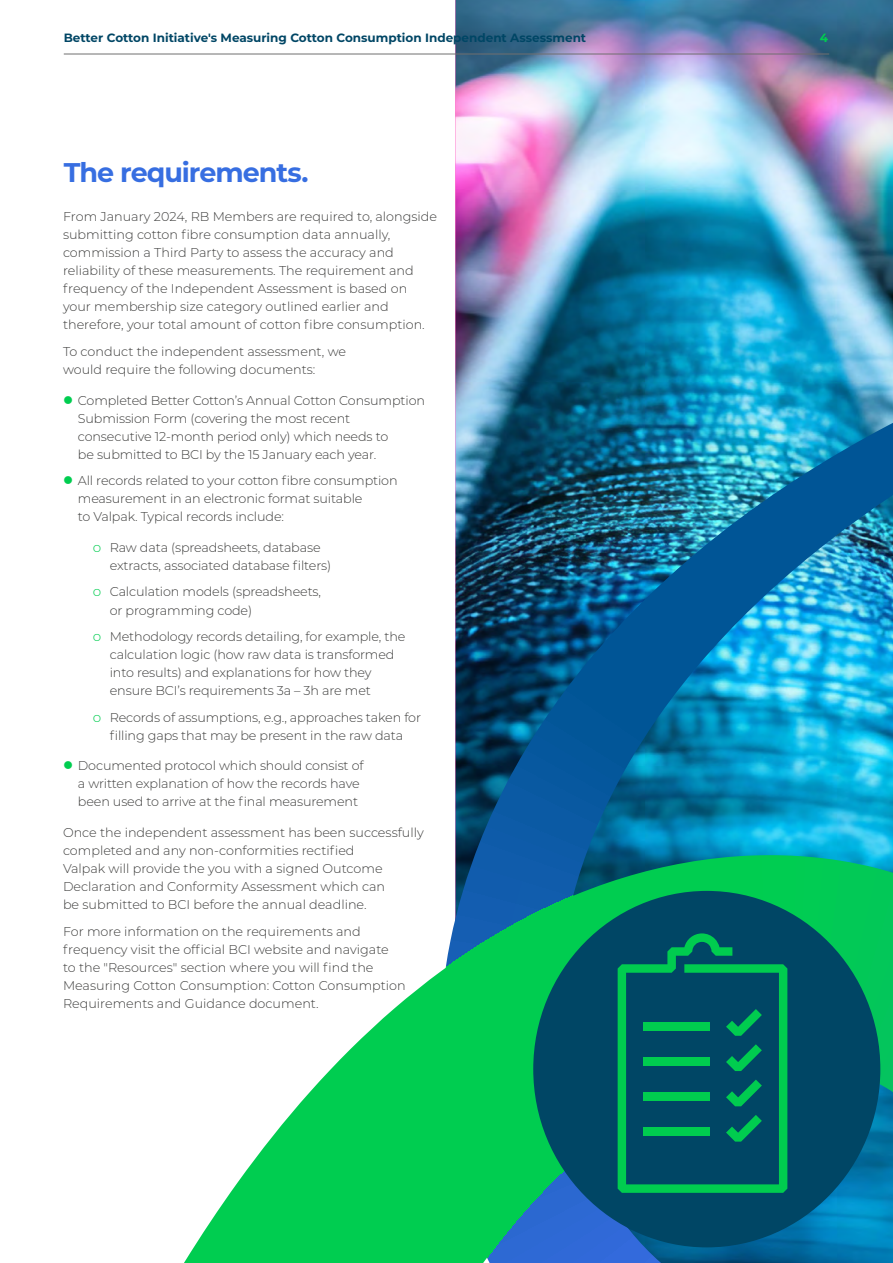
<style>
.page{position:relative;width:893px;height:1263px;background:#fff}
.page>*{position:absolute;margin:0;border:0;box-sizing:border-box;transform-origin:0 0}
.t1{font:700 27px "Montserrat";letter-spacing:-.04em;color:#376ee1}
.t2{font:300 12.75px/18px "Montserrat";letter-spacing:-.01em;color:#3c3c3b}
.t3{font:700 12px "Montserrat";color:#004665}
.t4{font:700 12px "Montserrat";color:#00cd50}
.s1{font-size:13.5px;color:#00cd50}
</style>
<div class="page">
<img style="left:455px;top:0;width:438px;height:423px">
<img style="left:184px;top:423px;width:709px;height:840px">
<div style="left:533px;top:891px;width:347px;height:356px;background:#004665;border-radius:50%"></div>
<svg style="left:618px;top:933px;width:169px;height:260px"></svg>
<hr style="left:64px;top:54px;width:765px;height:1px;background:#706f6f">
<p class="t3" style="left:64px;top:30px;width:524px">Better Cotton Initiative's Measuring Cotton Consumption Independent Assessment</p>
<p class="t4" style="left:820px;top:30px;width:10px">4</p>
<h1 class="t1" style="left:64px;top:153px;width:246px">The requirements.</h1>
<p class="t2" style="left:63px;top:207px;width:376px">From January 2024, RB Members are required to, alongside submitting cotton fibre consumption data annually, commission a Third Party to assess the accuracy and reliability of these measurements. The requirement and frequency of the Independent Assessment is based on your membership size category outlined earlier and therefore, your total amount of cotton fibre consumption.</p>
<p class="t2" style="left:63px;top:342px;width:285px">To conduct the independent assessment, we would require the following documents:</p>
<p class="t2" style="left:78px;top:391px;width:349px">Completed Better Cotton’s Annual Cotton Consumption Submission Form (covering the most recent consecutive 12-month period only) which needs to<br>be submitted to BCI by the 15 January each year.</p>
<p class="t2" style="left:78px;top:471px;width:321px">All records related to your cotton fibre consumption measurement in an electronic format suitable<br>to Valpak. Typical records include:</p>
<p class="t2" style="left:110px;top:538px;width:223px;text-indent:-17px"><span class="s1">о</span> Raw data (spreadsheets, database extracts, associated database filters)</p>
<p class="t2" style="left:110px;top:582px;width:213px;text-indent:-17px"><span class="s1">о</span> Calculation models (spreadsheets, or programming code)</p>
<p class="t2" style="left:110px;top:627px;width:297px;text-indent:-17px"><span class="s1">о</span> Methodology records detailing, for example, the calculation logic (how raw data is transformed into results) and explanations for how they ensure BCI’s requirements 3a – 3h are met</p>
<p class="t2" style="left:93px;top:708px;width:330px;text-align:center"><span class="s1">о</span> Records of assumptions, e.g., approaches taken for filling gaps that may be present in the raw data</p>
<p class="t2" style="left:78px;top:756px;width:287px">Documented protocol which should consist of a written explanation of how the records have been used to arrive at the final measurement</p>
<p class="t2" style="left:63px;top:823px;width:362px">Once the independent assessment has been successfully completed and any non-conformities rectified<br>Valpak will provide the you with a signed Outcome Declaration and Conformity Assessment which can<br>be submitted to BCI before the annual deadline.</p>
<p class="t2" style="left:63px;top:922px;width:344px">For more information on the requirements and frequency visit the official BCI website and navigate<br>to the "Resources" section where you will find the Measuring Cotton Consumption: Cotton Consumption Requirements and Guidance document.</p>
</div>
